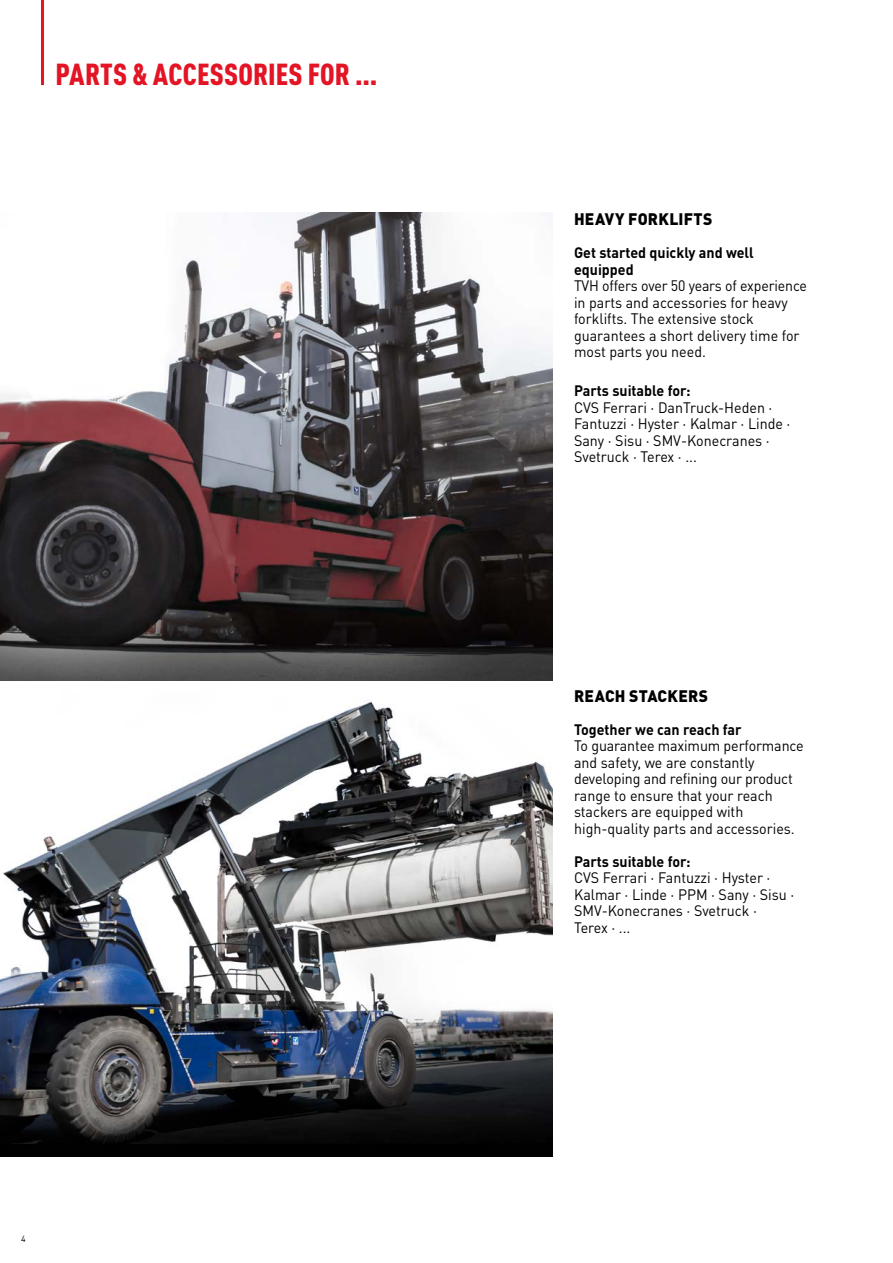
<style>
.page{position:relative;width:893px;height:1263px;background:#fff}
.page>*{position:absolute;margin:0;border:0;box-sizing:border-box;transform-origin:0 0}
.t1{font:900 condensed 30px "TVH Pro";letter-spacing:.005em;color:#e31424}
.t2{font:900 16.5px "TVH Pro";letter-spacing:.015em;color:#000;scale:.95 1}
.t3{font:15px/16.5px "TVH Pro";color:#000;scale:.95 1}
.t4{font:15px/16.5px "TVH Pro";color:#000;scale:.94 1}
.t5{font:700 15px/16.5px "TVH Pro";color:#000;scale:.95 1}
.t6{font:9px "TVH Pro";color:#000}
</style>
<div class="page">
<hr style="left:41px;top:0;width:3px;height:85px;background:#e31424">
<img style="left:0;top:213px;width:553px;height:467px">
<img style="left:0;top:702px;width:553px;height:455px">
<h1 class="t1" style="left:55px;top:51px;width:324px">PARTS &amp; ACCESSORIES FOR ...</h1>
<p class="t6" style="left:21px;top:1231px;width:6px">4</p>
<p class="t2" style="left:574px;top:205px;width:147px">HEAVY FORKLIFTS</p>
<p class="t5" style="left:574px;top:243px;width:191px">Get started quickly and well equipped</p>
<p class="t4" style="left:574px;top:276px;width:249px">TVH offers over 50 years of experience in parts and accessories for heavy forklifts. The extensive stock guarantees a short delivery time for most parts you need.</p>
<p class="t5" style="left:574px;top:381px;width:124px">Parts suitable for:</p>
<p class="t3" style="left:574px;top:398px;width:229px">CVS Ferrari • DanTruck-Heden •<br>Fantuzzi • Hyster • Kalmar • Linde •<br>Sany • Sisu • SMV-Konecranes •<br>Svetruck • Terex • ...</p>
<p class="t2" style="left:574px;top:681px;width:143px">REACH STACKERS</p>
<p class="t5" style="left:574px;top:719px;width:178px">Together we can reach far</p>
<p class="t3" style="left:574px;top:736px;width:243px">To guarantee maximum performance and safety, we are constantly developing and refining our product range to ensure that your reach stackers are equipped with high-quality parts and accessories.</p>
<p class="t5" style="left:574px;top:851px;width:124px">Parts suitable for:</p>
<p class="t3" style="left:574px;top:868px;width:233px">CVS Ferrari • Fantuzzi • Hyster •<br>Kalmar • Linde • PPM • Sany • Sisu •<br>SMV-Konecranes • Svetruck •<br>Terex • ...</p>
</div>
